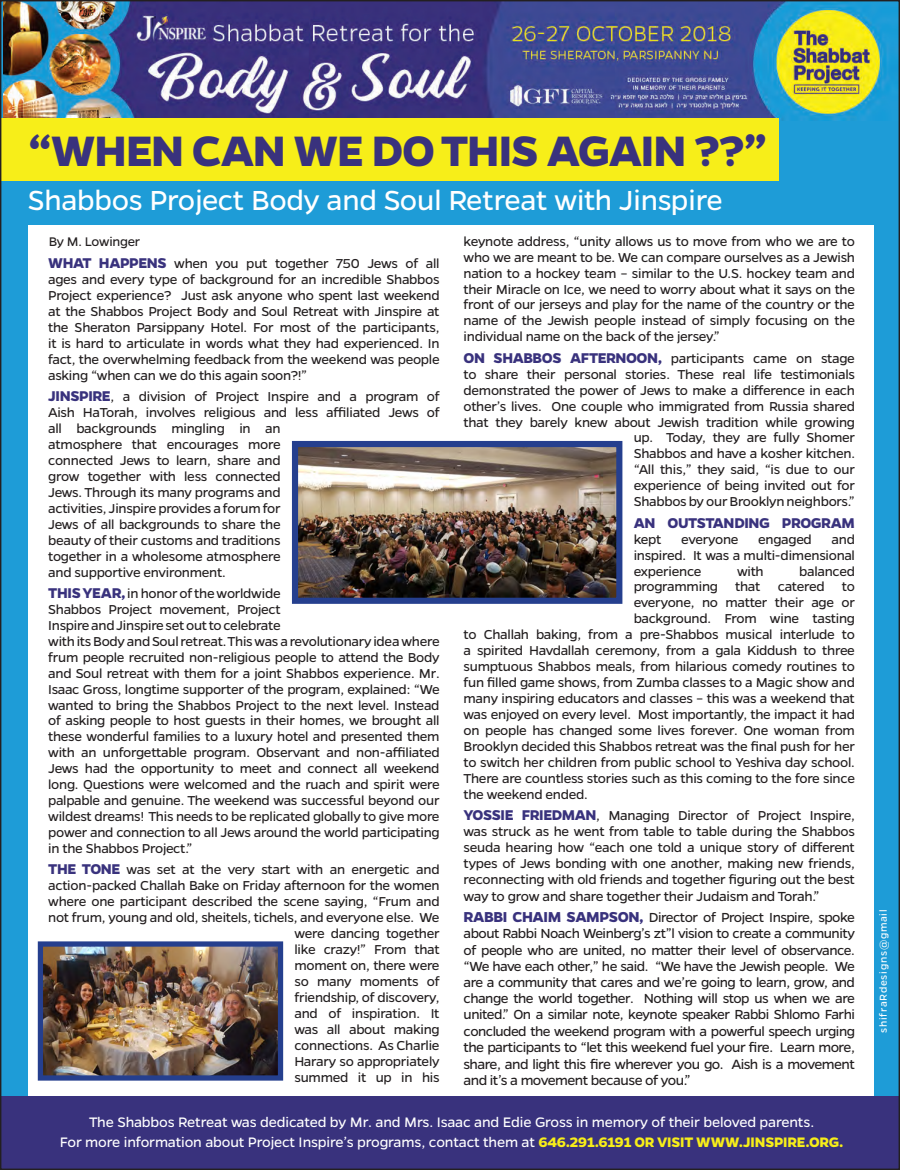
<style>
.page{position:relative;width:900px;height:1170px;background:#fff}
.page>*{position:absolute;margin:0;border:0;box-sizing:border-box;transform-origin:0 0}
.t1{font:700 48.12px "Gentona";letter-spacing:-.025em;color:#39327d}
.t2{font:31.12px "Gentona";letter-spacing:-.01em;color:#fff}
.t3{font:700 16px "Gentona";letter-spacing:-.025em;color:#39327d}
.t4{font:15.5px "Gentona";letter-spacing:-.01em;color:#fff}
.t5{font:15.12px/16.5px "Gentona";letter-spacing:-.035em;color:#231f20;text-align:justify}
.t6{font:14.88px/16.2px "Gentona";letter-spacing:-.03em;color:#231f20;text-align:justify}
.t7{font:14.62px/16px "Gentona";letter-spacing:-.02em;color:#231f20;text-align:justify}
.t8{font:14.12px "Gentona";letter-spacing:-.02em;color:#231f20}
.t9{font:11.25px "Gentona";letter-spacing:.065em;color:#fff}
.s1{font-weight:700;font-size:16px;color:#39327d}
.s2{font-size:14.88px}
.s3{font-weight:700;font-size:16.25px;color:#39327d}
.s4{font-weight:700;color:#f7ee19}
</style>
<div class="page">
<div style="left:0;top:174px;width:27px;height:996px;background:linear-gradient(to bottom,#1e9cd7,#1e9cd7)"></div>
<div style="left:874px;top:0;width:26px;height:1170px;background:#1e9cd7"></div>
<div style="left:3px;top:179px;width:887px;height:45px;background:#1e9cd7"></div>
<div style="left:0;top:2px;width:899px;height:182px;background:#1e9cd7"></div>
<img style="left:3px;top:2px;width:887px;height:119px">
<div style="left:0;top:1096px;width:900px;height:74px;background:#39327d"></div>
<div style="left:0;top:118px;width:779px;height:62px;background:#f7ee19"></div>
<img style="left:299px;top:448px;width:316px;height:149px">
<div style="left:292px;top:441px;width:330px;height:163px;border:6px solid #253f8e"></div>
<img style="left:44px;top:947px;width:233px;height:128px">
<div style="left:38px;top:941px;width:245px;height:140px;border:5px solid #253f8e"></div>
<p class="t1" style="left:28px;top:123px;width:741px">“WHEN CAN WE DO THIS AGAIN ??”</p>
<p class="t2" style="left:28px;top:183px;width:696px">Shabbos Project Body and Soul Retreat with Jinspire</p>
<p class="t8" style="left:49px;top:233px;width:93px">By M. Lowinger</p>
<p class="t7" style="left:464px;top:233px;width:393px">keynote address, “unity allows us to move from who we are to who we are meant to be. We can compare ourselves as a Jewish nation to a hockey team – similar to the U.S. hockey team and their Miracle on Ice, we need to worry about what it says on the front of our jerseys and play for the name of the country or the name of the Jewish people instead of simply focusing on the individual name on the back of the jersey.”</p>
<p class="t7" style="left:464px;top:350px;width:393px;text-align:right"><span class="s1">ON SHABBOS AFTERNOON,</span> participants came on stage to share their personal stories. These real life testimonials demonstrated the power of Jews to make a difference in each other’s lives. One couple who immigrated from Russia shared that they barely knew about Jewish tradition while growing up. Today, they are fully Shomer<br>Shabbos and have a kosher kitchen.<br>“All this,” they said, “is due to our<br>experience of being invited out for<br>Shabbos by our Brooklyn neighbors.”</p>
<p class="t3" style="left:634px;top:513px;width:223px">AN OUTSTANDING PROGRAM</p>
<p class="t7" style="left:634px;top:531px;width:29px">kept</p>
<p class="t7" style="left:681px;top:531px;width:59px">everyone</p>
<p class="t7" style="left:758px;top:531px;width:55px">engaged</p>
<p class="t7" style="left:48px;top:255px;width:393px"><span class="s1">WHAT HAPPENS</span> when you put together 750 Jews of all ages and every type of background for an incredible Shabbos Project experience? Just ask anyone who spent last weekend at the Shabbos Project Body and Soul Retreat with Jinspire at the Sheraton Parsippany Hotel. For most of the participants, it is hard to articulate in words what they had experienced. In fact, the overwhelming feedback from the weekend was people asking “when can we do this again soon?!”</p>
<p class="t7" style="left:48px;top:388px;width:393px;text-align:left"><span class="s1">JINSPIRE</span>, a division of Project Inspire and a program of Aish HaTorah, involves religious and less affiliated Jews of all backgrounds mingling in an<br>atmosphere that encourages more<br>connected Jews to learn, share and<br>grow together with less connected<br>Jews. Through its many programs and<br>activities, Jinspire provides a forum for<br>Jews of all backgrounds to share the<br>beauty of their customs and traditions<br>together in a wholesome atmosphere<br>and supportive environment.</p>
<p class="t7" style="left:48px;top:585px;width:393px;text-align:left"><span class="s1">THIS YEAR,</span> in honor of the worldwide<br>Shabbos Project movement, Project<br>Inspire and Jinspire set out to celebrate<br>with its Body and Soul retreat. This was a revolutionary idea where frum people recruited non-religious people to attend the Body and Soul retreat with them for a joint Shabbos experience. Mr.<br>Isaac Gross, longtime supporter of the program, explained: “We wanted to bring the Shabbos Project to the next level. Instead of asking people to host guests in their homes, we brought all these wonderful families to a luxury hotel and presented them with an unforgettable program. Observant and non-affiliated Jews had the opportunity to meet and connect all weekend long. Questions were welcomed and the ruach and spirit were palpable and genuine. The weekend was successful beyond our wildest dreams! This needs to be replicated globally to give more power and connection to all Jews around the world participating in the Shabbos Project.”</p>
<p class="t7" style="left:48px;top:862px;width:393px;text-align:right"><span class="s1">THE TONE</span> was set at the very start with an energetic and action-packed Challah Bake on Friday afternoon for the women where one participant described the scene saying, “Frum and not frum, young and old, sheitels, tichels, and everyone else. We were dancing together<br>like crazy!” From that<br>moment on, there were<br>so many moments of<br>friendship, of discovery,<br>and of inspiration. It<br>was all about making<br>connections. As Charlie<br>Harary so appropriately<br>summed it up in his</p>
<p class="t7" style="left:634px;top:531px;width:223px;text-indent:198px">and inspired. It was a multi-dimensional experience</p>
<p class="t7" style="left:737px;top:563px;width:28px">with</p>
<p class="t7" style="left:799px;top:563px;width:57px">balanced</p>
<p class="t7" style="left:634px;top:579px;width:223px">programming that catered to</p>
<p class="t7" style="left:634px;top:595px;width:223px">everyone, no matter their age or</p>
<p class="t7" style="left:634px;top:611px;width:223px">background. From wine tasting</p>
<p class="t7" style="left:464px;top:627px;width:393px">to Challah baking, from a pre-Shabbos musical interlude to</p>
<p class="t7" style="left:464px;top:643px;width:393px">a spirited Havdallah ceremony, from a gala Kiddush to three</p>
<p class="t7" style="left:464px;top:659px;width:393px">sumptuous Shabbos meals, from hilarious comedy routines to</p>
<p class="t7" style="left:464px;top:675px;width:393px">fun filled game shows, from Zumba classes to a Magic show and</p>
<p class="t7" style="left:464px;top:691px;width:393px">many inspiring educators and classes – this was a weekend that</p>
<p class="t7" style="left:464px;top:707px;width:393px">was enjoyed on every level. Most importantly, the impact it had</p>
<p class="t7" style="left:464px;top:722px;width:393px">on people has changed some lives forever. One woman from</p>
<p class="t7" style="left:464px;top:738px;width:393px">Brooklyn decided this Shabbos retreat was the final push for her</p>
<p class="t7" style="left:464px;top:754px;width:393px">to switch her children from public school to Yeshiva day school.</p>
<p class="t7" style="left:464px;top:770px;width:393px">There are countless stories such as this coming to the fore since</p>
<p class="t7" style="left:464px;top:786px;width:126px">the weekend ended.</p>
<p class="t7" style="left:464px;top:808px;width:393px"><span class="s1">YOSSIE FRIEDMAN</span>, Managing Director of Project Inspire, was struck as he went from table to table during the Shabbos seuda hearing how “each one told a unique story of different types of Jews bonding with one another, making new friends, reconnecting with old friends and together figuring out <span class="s2">the best</span></p>
<p class="t6" style="left:464px;top:888px;width:358px">way to grow and share together their Judaism and Torah.”</p>
<p class="t6" style="left:464px;top:909px;width:393px"><span class="s3">RABBI CHAIM SAMPSON,</span> Director of Project Inspire, spoke about Rabbi Noach Weinberg’s zt”l vision to create a community of people who are united, no matter their level of observance. “We have each other,” he said. “We have the Jewish people. We are a community that cares and we’re going to learn, grow, and change the world together. Nothing will stop us when we are united.” On a similar note, keynote speaker Rabbi Shlomo Farhi concluded the weekend program with a powerful speech urging</p>
<p class="t5" style="left:464px;top:1039px;width:393px">the participants to “let this weekend fuel your fire. Learn more, share, and light this fire wherever you go. Aish is a movement and it’s a movement because of you.”</p>
<p class="t4" style="left:89px;top:1113px;width:727px">The Shabbos Retreat was dedicated by Mr. and Mrs. Isaac and Edie Gross in memory of their beloved parents.</p>
<p class="t4" style="left:60px;top:1133px;width:785px">For more information about Project Inspire’s programs, contact them at <span class="s4">646.291.6191 OR VISIT WWW.JINSPIRE.ORG.</span></p>
<p class="t9" style="left:877px;top:1033px;width:125px;rotate:-90deg">shifraRdesigns@gmail</p>
</div>
